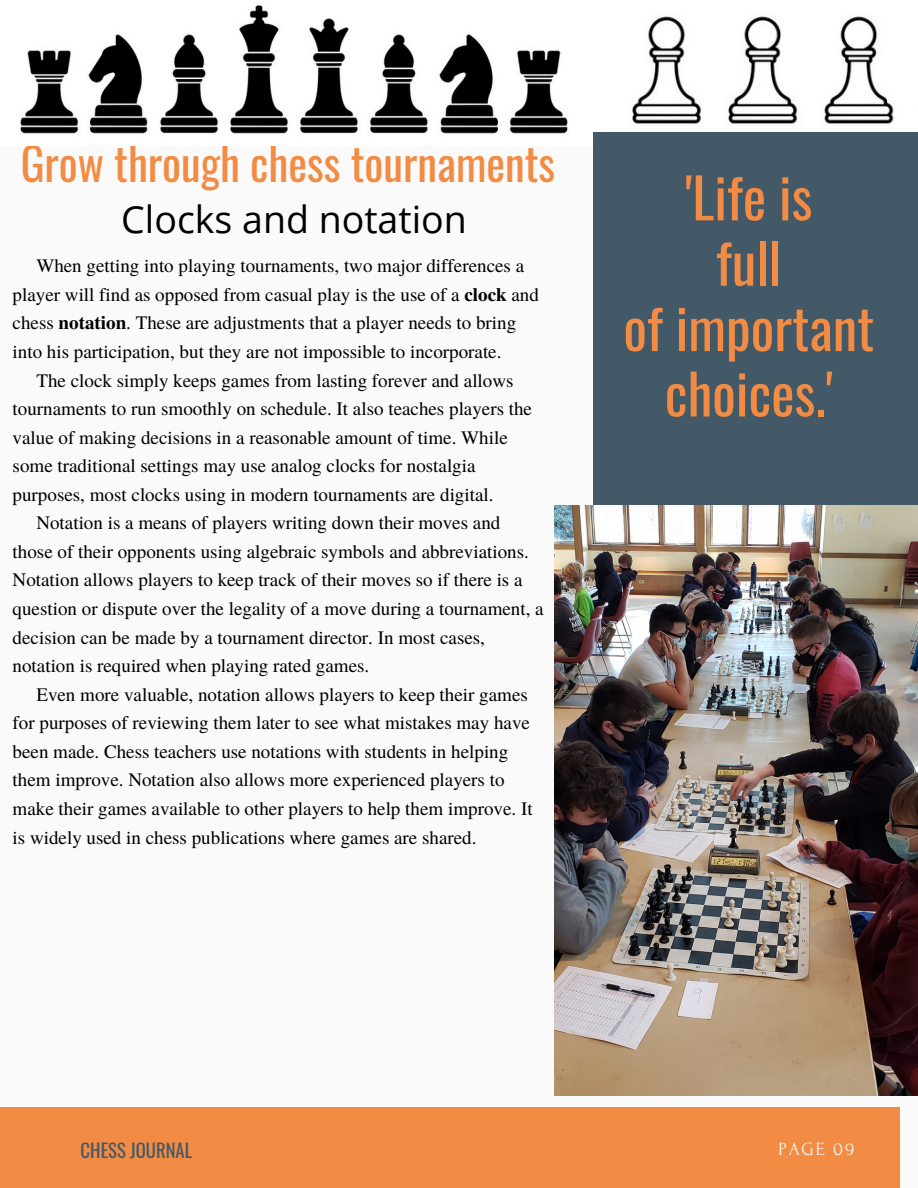
<style>
.page{position:relative;width:918px;height:1188px;background:#fafafa}
.page>*{position:absolute;margin:0;border:0;box-sizing:border-box;transform-origin:0 0}
.t1{font:55.5px "Oswald";color:#f28b43}
.t2{font:44.7px "Oswald";color:#f28b43}
.t3{font:37.5px "Open Sans";color:#000}
.t4{font:19.05px/28.5px "Te X Gyre Termes";color:#000}
.t5{font:18.6px "Oswald";color:#435967}
.t6{font:18.6px "Forum";letter-spacing:.1em;color:#fafafa}
.s1{font-weight:700}
</style>
<div class="page">
<div style="left:594px;top:104px;width:324px;height:585px;background:#435967"></div>
<div style="left:0;top:1107px;width:900px;height:81px;background:#f28b43"></div>
<img style="left:554px;top:505px;width:364px;height:591px">
<img style="left:20px;top:5px;width:548px;height:129px">
<img style="left:594px;top:16px;width:324px;height:116px">
<p class="t2" style="left:21px;top:129px;width:536px">Grow through chess tournaments</p>
<p class="t3" style="left:121px;top:193px;width:347px">Clocks and notation</p>
<p class="t4" style="left:13px;top:251px;width:528px;text-indent:24px">When getting into playing tournaments, two major differences a player will find as opposed from casual play is the use of a <span class="s1">clock</span> and chess <span class="s1">notation</span>. These are adjustments that a player needs to bring into his participation, but they are not impossible to incorporate.</p>
<p class="t4" style="left:13px;top:365px;width:521px;text-indent:24px">The clock simply keeps games from lasting forever and allows tournaments to run smoothly on schedule. It also teaches players the value of making decisions in a reasonable amount of time. While some traditional settings may use analog clocks for nostalgia purposes, most clocks using in modern tournaments are digital.</p>
<p class="t4" style="left:13px;top:508px;width:533px;text-indent:24px">Notation is a means of players writing down their moves and those of their opponents using algebraic symbols and abbreviations.<br>Notation allows players to keep track of their moves so if there is a question or dispute over the legality of a move during a tournament, a decision can be made by a tournament director. In most cases, notation is required when playing rated games.</p>
<p class="t4" style="left:13px;top:679px;width:521px;text-indent:24px">Even more valuable, notation allows players to keep their games for purposes of reviewing them later to see what mistakes may have been made. Chess teachers use notations with students in helping them improve. Notation also allows more experienced players to make their games available to other players to help them improve. It is widely used in chess publications where games are shared.</p>
<p class="t1" style="left:685px;top:154px;width:129px">'Life is</p>
<p class="t1" style="left:716px;top:220px;width:67px">full</p>
<p class="t1" style="left:623px;top:285px;width:252px">of important</p>
<p class="t1" style="left:665px;top:350px;width:170px">choices.'</p>
<p class="t5" style="left:81px;top:1136px;width:113px">CHESS JOURNAL</p>
<p class="t6" style="left:778px;top:1139px;width:77px">PAGE 09</p>
</div>
